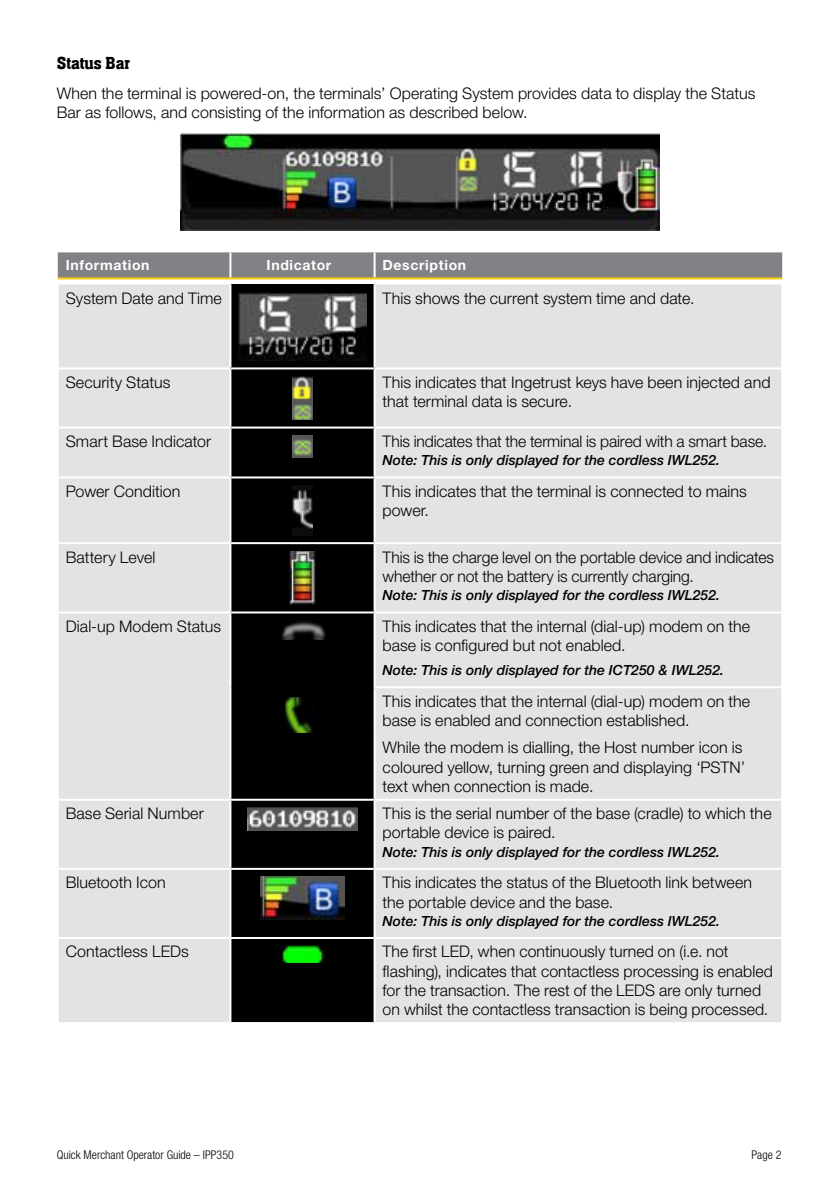
<style>
.page{position:relative;width:840px;height:1191px;background:#fff}
.page>*{position:absolute;margin:0;border:0;box-sizing:border-box;transform-origin:0 0}
.t1{font:500 18px "Aachen Com";color:#000}
.t2{font:300 16px/19.2px "Helvetica Neue LT Pro";letter-spacing:.005em;color:#000}
.t3{font:italic 500 14px "Helvetica Neue LT Pro";color:#000}
.t4{font:700 14px "Helvetica Neue LT Pro";letter-spacing:.045em;color:#fff}
.t5{font:300 condensed 12px "Helvetica Neue LT Pro";color:#000}
</style>
<div class="page">
<img style="left:181px;top:133px;width:478px;height:97px">
<div style="left:59px;top:284px;width:721px;height:738px;background:#e2e3e4"></div>
<div style="left:230px;top:284px;width:144px;height:84px;background:#000"></div>
<div style="left:231px;top:369px;width:142px;height:653px;background:#000"></div>
<hr style="left:229px;top:284px;width:2px;height:83px;background:#fff">
<hr style="left:373px;top:284px;width:2px;height:83px;background:#fff">
<hr style="left:57px;top:367px;width:173px;height:2px;background:#fff">
<hr style="left:230px;top:367px;width:144px;height:2px;background:#fff">
<hr style="left:229px;top:369px;width:2px;height:57px;background:#fff">
<hr style="left:374px;top:367px;width:408px;height:2px;background:#fff">
<hr style="left:373px;top:369px;width:2px;height:57px;background:#fff">
<hr style="left:57px;top:426px;width:173px;height:2px;background:#fff">
<hr style="left:230px;top:426px;width:144px;height:2px;background:#fff">
<hr style="left:229px;top:428px;width:2px;height:48px;background:#fff">
<hr style="left:374px;top:426px;width:408px;height:2px;background:#fff">
<hr style="left:373px;top:428px;width:2px;height:48px;background:#fff">
<hr style="left:57px;top:476px;width:173px;height:2px;background:#fff">
<hr style="left:230px;top:476px;width:144px;height:2px;background:#fff">
<hr style="left:229px;top:478px;width:2px;height:64px;background:#fff">
<hr style="left:374px;top:476px;width:408px;height:2px;background:#fff">
<hr style="left:373px;top:478px;width:2px;height:64px;background:#fff">
<hr style="left:57px;top:542px;width:173px;height:2px;background:#fff">
<hr style="left:230px;top:542px;width:144px;height:2px;background:#fff">
<hr style="left:229px;top:544px;width:2px;height:67px;background:#fff">
<hr style="left:374px;top:542px;width:408px;height:2px;background:#fff">
<hr style="left:373px;top:544px;width:2px;height:67px;background:#fff">
<hr style="left:57px;top:611px;width:173px;height:2px;background:#fff">
<hr style="left:230px;top:611px;width:144px;height:2px;background:#fff">
<hr style="left:229px;top:613px;width:2px;height:74px;background:#fff">
<hr style="left:374px;top:611px;width:408px;height:2px;background:#fff">
<hr style="left:373px;top:613px;width:2px;height:73px;background:#fff">
<hr style="left:229px;top:687px;width:2px;height:47px;background:#fff">
<hr style="left:373px;top:686px;width:409px;height:2px;background:#fff">
<hr style="left:373px;top:688px;width:2px;height:46px;background:#fff">
<hr style="left:229px;top:734px;width:2px;height:64px;background:#fff">
<hr style="left:373px;top:734px;width:2px;height:64px;background:#fff">
<hr style="left:57px;top:798px;width:173px;height:2px;background:#fff">
<hr style="left:230px;top:798px;width:144px;height:2px;background:#fff">
<hr style="left:229px;top:800px;width:2px;height:68px;background:#fff">
<hr style="left:374px;top:798px;width:408px;height:2px;background:#fff">
<hr style="left:373px;top:800px;width:2px;height:68px;background:#fff">
<hr style="left:57px;top:868px;width:173px;height:2px;background:#fff">
<hr style="left:230px;top:868px;width:144px;height:2px;background:#fff">
<hr style="left:229px;top:870px;width:2px;height:67px;background:#fff">
<hr style="left:374px;top:868px;width:408px;height:2px;background:#fff">
<hr style="left:373px;top:870px;width:2px;height:67px;background:#fff">
<hr style="left:57px;top:937px;width:173px;height:2px;background:#fff">
<hr style="left:230px;top:937px;width:144px;height:2px;background:#fff">
<hr style="left:229px;top:939px;width:2px;height:83px;background:#fff">
<hr style="left:374px;top:937px;width:408px;height:2px;background:#fff">
<hr style="left:373px;top:939px;width:2px;height:83px;background:#fff">
<svg style="left:58px;top:252px;width:723px;height:28px;background:#878888"></svg>
<hr style="left:58px;top:277px;width:172px;height:2px;background:#ffcb05">
<hr style="left:230px;top:277px;width:144px;height:2px;background:#ffcb05">
<hr style="left:374px;top:277px;width:407px;height:2px;background:#ffcb05">
<img style="left:238px;top:292px;width:128px;height:68px">
<img style="left:292px;top:376px;width:20px;height:43px">
<img style="left:292px;top:435px;width:20px;height:23px">
<img style="left:292px;top:485px;width:20px;height:50px">
<img style="left:290px;top:551px;width:25px;height:53px">
<img style="left:278px;top:620px;width:48px;height:20px">
<img style="left:285px;top:697px;width:34px;height:35px">
<img style="left:247px;top:807px;width:111px;height:23px">
<img style="left:260px;top:877px;width:85px;height:42px">
<img style="left:275px;top:946px;width:54px;height:16px">
<p class="t1" style="left:57px;top:53px;width:74px">Status Bar</p>
<p class="t2" style="left:57px;top:84px;width:699px">When the terminal is powered-on, the terminals’ Operating System provides data to display the Status<br>Bar as follows, and consisting of the information as described below.</p>
<p class="t4" style="left:66px;top:257px;width:85px">Information</p>
<p class="t4" style="left:266px;top:257px;width:66px">Indicator</p>
<p class="t4" style="left:382px;top:257px;width:85px">Description</p>
<p class="t2" style="left:66px;top:288px;width:157px">System Date and Time</p>
<p class="t2" style="left:382px;top:288px;width:313px">This shows the current system time and date.</p>
<p class="t2" style="left:66px;top:372px;width:106px">Security Status</p>
<p class="t2" style="left:382px;top:372px;width:389px">This indicates that Ingetrust keys have been injected and that terminal data is secure.</p>
<p class="t2" style="left:66px;top:431px;width:147px">Smart Base Indicator</p>
<p class="t2" style="left:382px;top:431px;width:386px">This indicates that the terminal is paired with a smart base.</p>
<p class="t3" style="left:382px;top:452px;width:339px">Note: This is only displayed for the cordless IWL252.</p>
<p class="t2" style="left:66px;top:481px;width:116px">Power Condition</p>
<p class="t2" style="left:382px;top:481px;width:365px">This indicates that the terminal is connected to mains power.</p>
<p class="t2" style="left:66px;top:547px;width:91px">Battery Level</p>
<p class="t2" style="left:382px;top:547px;width:393px">This is the charge level on the portable device and indicates whether or not the battery is currently charging.</p>
<p class="t3" style="left:382px;top:587px;width:339px">Note: This is only displayed for the cordless IWL252.</p>
<p class="t2" style="left:66px;top:616px;width:157px">Dial-up Modem Status</p>
<p class="t2" style="left:382px;top:616px;width:369px">This indicates that the internal (dial-up) modem on the base is configured but not enabled.</p>
<p class="t3" style="left:382px;top:662px;width:343px">Note: This is only displayed for the ICT250 &amp; IWL252.</p>
<p class="t2" style="left:382px;top:691px;width:369px">This indicates that the internal (dial-up) modem on the base is enabled and connection established.</p>
<p class="t2" style="left:382px;top:737px;width:364px">While the modem is dialling, the Host number icon is coloured yellow, turning green and displaying ‘PSTN’ text when connection is made.</p>
<p class="t2" style="left:66px;top:803px;width:139px">Base Serial Number</p>
<p class="t2" style="left:382px;top:803px;width:390px">This is the serial number of the base (cradle) to which the portable device is paired.</p>
<p class="t3" style="left:382px;top:843px;width:339px">Note: This is only displayed for the cordless IWL252.</p>
<p class="t2" style="left:66px;top:872px;width:101px">Bluetooth Icon</p>
<p class="t2" style="left:382px;top:872px;width:371px">This indicates the status of the Bluetooth link between the portable device and the base.</p>
<p class="t3" style="left:382px;top:912px;width:339px">Note: This is only displayed for the cordless IWL252.</p>
<p class="t2" style="left:66px;top:941px;width:124px">Contactless LEDs</p>
<p class="t2" style="left:382px;top:941px;width:391px">The first LED, when continuously turned on (i.e. not flashing), indicates that contactless processing is enabled for the transaction. The rest of the LEDS are only turned on whilst the contactless transaction is being processed.</p>
<p class="t5" style="left:57px;top:1148px;width:178px">Quick Merchant Operator Guide – IPP350</p>
<p class="t5" style="left:751px;top:1148px;width:31px">Page 2</p>
</div>
